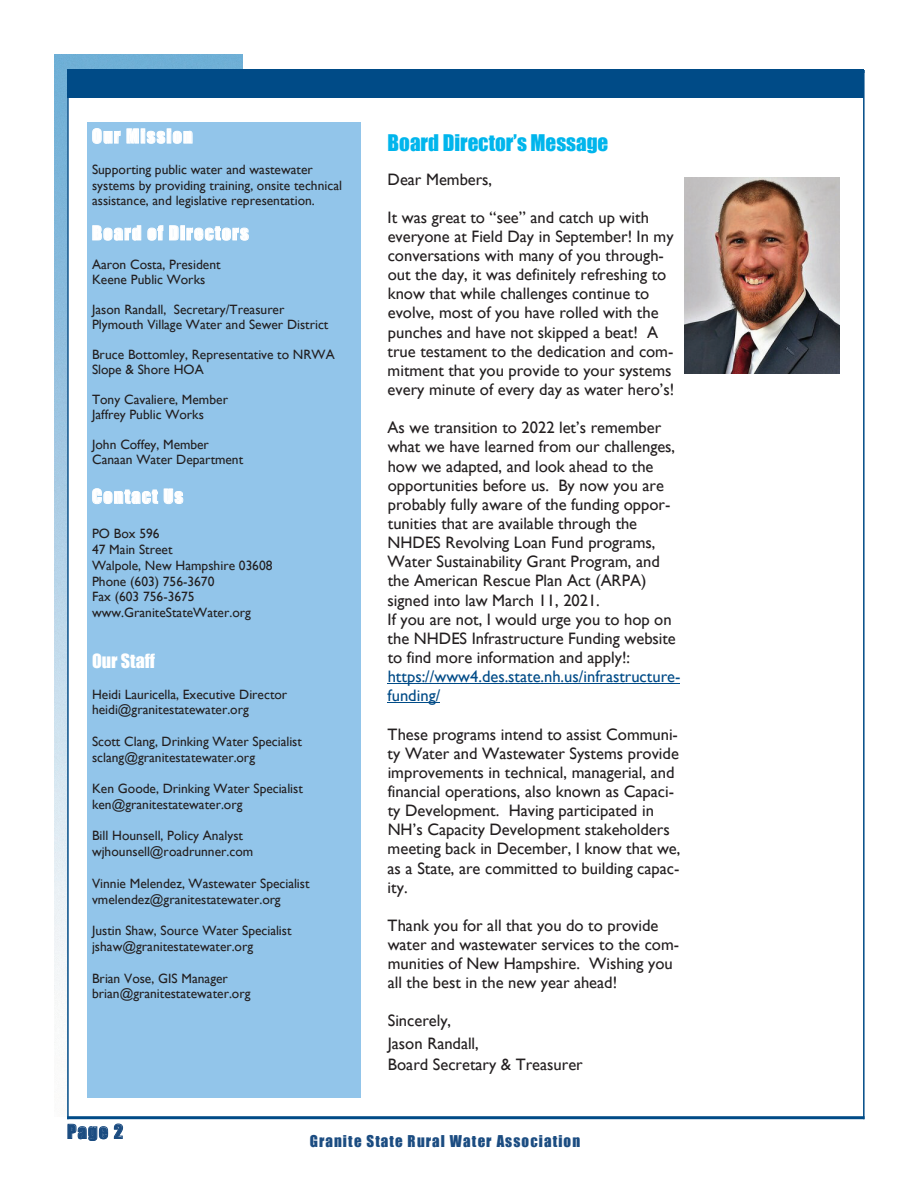
<style>
.page{position:relative;width:918px;height:1188px;background:#fff}
.page>*{position:absolute;margin:0;border:0;box-sizing:border-box;transform-origin:0 0}
.t1{font:21px "Impact";color:#00b5ec}
.t2{font:18px "Impact";letter-spacing:.075em;color:#fff}
.t3{font:18px "Impact";color:#fff}
.t4{font:18px "Impact";color:#1b4c81}
.t5{font:16.65px "Gill Sans";color:#231f20}
.t6{font:16.5px/19px "Gill Sans";color:#231f20}
.t7{font:16.5px/19px "Gill Sans";color:#004b87}
.t8{font:15px "Impact";letter-spacing:.075em;color:#1b4c81}
.t9{font:13.5px/15.9px "Gill Sans";color:#231f20}
</style>
<div class="page">
<img style="left:54px;top:54px;width:189px;height:963px">
<div style="left:67px;top:70px;width:798px;height:1049px;background:#fff"></div>
<hr style="left:67px;top:70px;width:2px;height:1049px;background:#004b87">
<hr style="left:863px;top:70px;width:2px;height:1049px;background:#004b87">
<hr style="left:67px;top:1116px;width:798px;height:3px;background:#004b87">
<div style="left:68px;top:69px;width:796px;height:28px;background:#004b87"></div>
<hr style="left:388px;top:683px;width:292px;height:1px;background:#004b87">
<hr style="left:388px;top:702px;width:52px;height:1px;background:#004b87">
<svg style="left:68px;top:1124px;width:40px;height:17px"></svg>
<svg style="left:114px;top:1123px;width:9px;height:16px"></svg>
<div style="left:88px;top:123px;width:273px;height:975px;background:#92c5ea"></div>
<svg style="left:92px;top:128px;width:29px;height:16px"></svg>
<svg style="left:127px;top:128px;width:66px;height:16px"></svg>
<svg style="left:92px;top:225px;width:49px;height:16px"></svg>
<svg style="left:147px;top:225px;width:16px;height:16px"></svg>
<svg style="left:169px;top:225px;width:80px;height:16px"></svg>
<svg style="left:92px;top:488px;width:66px;height:16px"></svg>
<svg style="left:164px;top:489px;width:19px;height:15px"></svg>
<img style="left:685px;top:177px;width:154px;height:197px">
<p class="t2" style="left:92px;top:122px;width:102px">Our Mission</p>
<p class="t9" style="left:92px;top:161px;width:252px">Supporting public water and wastewater systems by providing training, onsite technical assistance, and legislative representation.</p>
<p class="t2" style="left:92px;top:219px;width:158px">Board of Directors</p>
<p class="t9" style="left:92px;top:257px;width:130px;line-height:15px">Aaron Costa, President<br>Keene Public Works</p>
<p class="t9" style="left:92px;top:302px;width:238px;line-height:15px">Jason Randall, Secretary/Treasurer<br>Plymouth Village Water and Sewer District</p>
<p class="t9" style="left:92px;top:347px;width:244px;line-height:15px">Bruce Bottomley, Representative to NRWA<br>Slope &amp; Shore HOA</p>
<p class="t9" style="left:92px;top:392px;width:137px;line-height:15px">Tony Cavaliere, Member<br>Jaffrey Public Works</p>
<p class="t9" style="left:92px;top:437px;width:153px;line-height:15px">John Coffey, Member<br>Canaan Water Department</p>
<p class="t2" style="left:92px;top:482px;width:93px">Contact Us</p>
<p class="t9" style="left:92px;top:526px;width:182px">PO Box 596<br>47 Main Street<br>Walpole, New Hampshire 03608<br>Phone (603) 756-3670<br>Fax (603 756-3675 www.GraniteStateWater.org</p>
<p class="t3" style="left:92px;top:647px;width:65px">Our Staff</p>
<p class="t9" style="left:92px;top:686px;width:197px">Heidi Lauricella, Executive Director heidi@granitestatewater.org</p>
<p class="t9" style="left:92px;top:733px;width:211px">Scott Clang, Drinking Water Specialist sclang@granitestatewater.org</p>
<p class="t9" style="left:92px;top:781px;width:212px">Ken Goode, Drinking Water Specialist ken@granitestatewater.org</p>
<p class="t9" style="left:92px;top:828px;width:163px">Bill Hounsell, Policy Analyst wjhounsell@roadrunner.com</p>
<p class="t9" style="left:92px;top:875px;width:219px">Vinnie Melendez, Wastewater Specialist vmelendez@granitestatewater.org</p>
<p class="t9" style="left:92px;top:923px;width:201px">Justin Shaw, Source Water Specialist jshaw@granitestatewater.org</p>
<p class="t9" style="left:92px;top:970px;width:160px">Brian Vose, GIS Manager brian@granitestatewater.org</p>
<p class="t1" style="left:388px;top:126px;width:222px">Board Director’s Message</p>
<p class="t6" style="left:388px;top:169px;width:106px">Dear Members,</p>
<p class="t6" style="left:388px;top:208px;width:287px">It was great to “see” and catch up with everyone at Field Day in September! In my conversations with many of you through&shy;out the day, it was definitely refreshing to know that while challenges continue to evolve, most of you have rolled with the punches and have not skipped a beat! A</p>
<p class="t5" style="left:388px;top:341px;width:287px">true testament to the dedication and com-</p>
<p class="t6" style="left:388px;top:361px;width:288px">mitment that you provide to your systems every minute of every day as water hero’s!</p>
<p class="t6" style="left:388px;top:418px;width:289px">As we transition to 2022 let’s remember what we have learned from our challenges, how we adapted, and look ahead to the opportunities before us. By now you are probably fully aware of the funding oppor&shy;tunities that are available through the NHDES Revolving Loan Fund programs, Water Sustainability Grant Program, and the American Rescue Plan Act (ARPA)</p>
<p class="t5" style="left:388px;top:590px;width:214px">signed into law March 11, 2021.</p>
<p class="t6" style="left:388px;top:609px;width:290px">If you are not, I would urge you to hop on the NHDES Infrastructure Funding website to find more information and apply!:</p>
<p class="t7" style="left:388px;top:667px;width:294px">https://www4.des.state.nh.us/infrastructure&shy;funding/</p>
<p class="t6" style="left:388px;top:724px;width:293px">These programs intend to assist Communi&shy;ty Water and Wastewater Systems provide improvements in technical, managerial, and financial operations, also known as Capaci&shy;ty Development. Having participated in NH’s Capacity Development stakeholders</p>
<p class="t5" style="left:388px;top:839px;width:294px">meeting back in December, I know that we,</p>
<p class="t6" style="left:388px;top:858px;width:293px">as a State, are committed to building capac&shy;ity.</p>
<p class="t6" style="left:388px;top:916px;width:293px">Thank you for all that you do to provide water and wastewater services to the com&shy;munities of New Hampshire. Wishing you all the best in the new year ahead!</p>
<p class="t6" style="left:388px;top:1009px;width:93px;line-height:22.6px">Sincerely,<br>Jason Randall,</p>
<p class="t6" style="left:388px;top:1054px;width:197px">Board Secretary &amp; Treasurer</p>
<p class="t4" style="left:67px;top:1117px;width:57px">Page 2</p>
<p class="t8" style="left:310px;top:1129px;width:272px">Granite State Rural Water Association</p>
</div>
